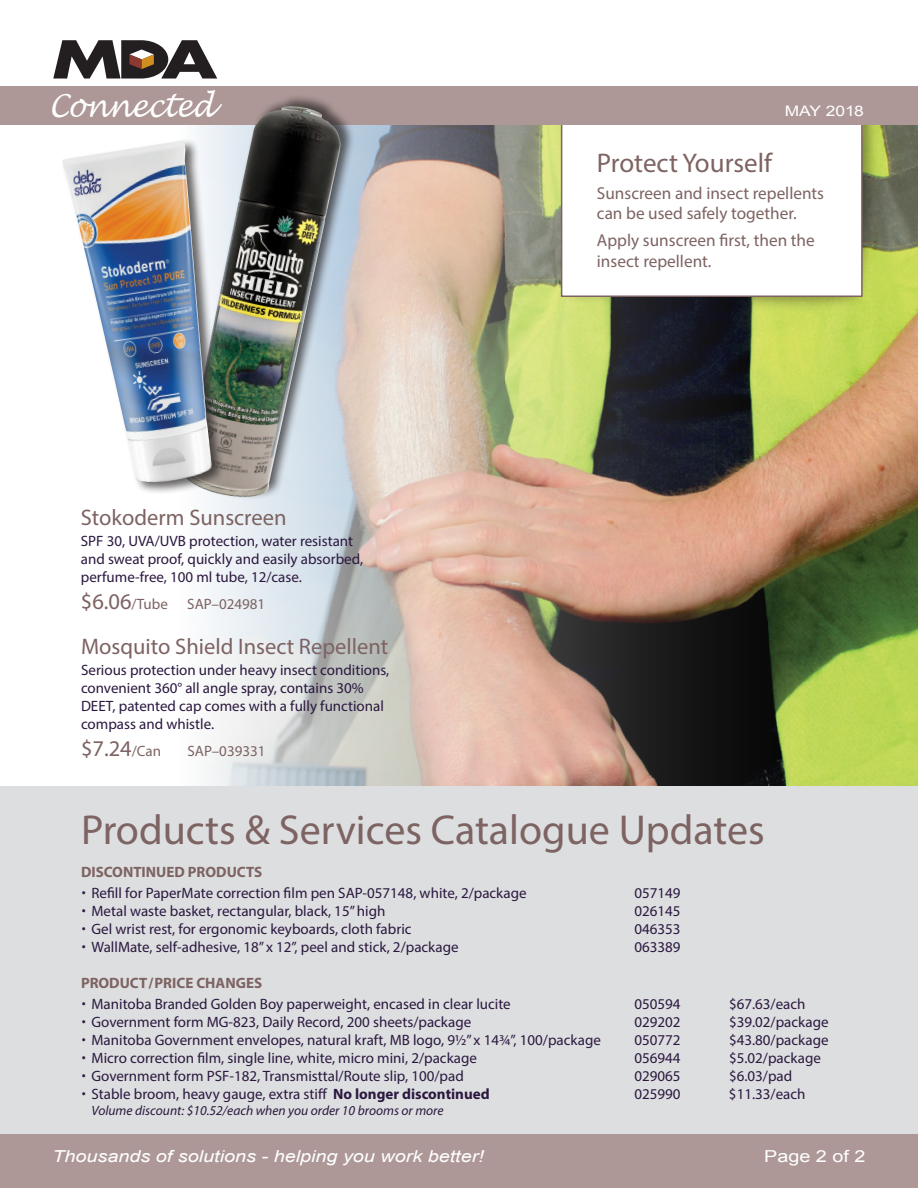
<style>
.page{position:relative;width:918px;height:1188px;background:#fff}
.page>*{position:absolute;margin:0;border:0;box-sizing:border-box;transform-origin:0 0}
.t1{font:42px "Myriad Pro";color:#7d6362}
.t2{font:italic 31.65px "Lucida Handwriting";color:#fff;scale:.88 1}
.t3{font:27px "Myriad Pro";color:#7d6362}
.t4{font:22.5px "Myriad Pro";color:#7d6362}
.t5{font:17.25px "Myriad Pro";color:#7d6362}
.t6{font:italic 16.5px "Arial";color:#fff;scale:1.2 1}
.t7{font:16.5px "Arial";color:#fff;scale:1.2 1}
.t8{font:15px/18px "Myriad Pro";color:#2b183f}
.t9{font:700 15px "Myriad Pro";color:#7d6362}
.t10{font:15px "Myriad Pro";color:#7d6362}
.t11{font:14.55px "Arial";color:#fff;scale:1.2 1}
.t12{font:italic 13.5px "Myriad Pro";color:#2b183f}
.s1{font-size:15px}
.s2{font-weight:700}
</style>
<div class="page">
<img style="left:176px;top:124px;width:742px;height:662px">
<div style="left:0;top:786px;width:918px;height:350px;background:#dddee0"></div>
<div style="left:0;top:1134px;width:918px;height:54px;background:#ad9897"></div>
<div style="left:561px;top:120px;width:302px;height:177px;background:#fff;border:2px solid #7d6362"></div>
<div style="left:0;top:86px;width:918px;height:38px;background:#ad9897"></div>
<svg style="left:53px;top:40px;width:165px;height:39px"></svg>
<div style="left:183px;top:93px;width:172px;height:408px;background:#231f20;opacity:.7"></div>
<img style="left:184px;top:106px;width:156px;height:391px">
<div style="left:62px;top:137px;width:164px;height:358px;background:#231f20;opacity:.7"></div>
<img style="left:62px;top:140px;width:150px;height:342px">
<p class="t2" style="left:49px;top:87px;width:189px">Connected</p>
<p class="t4" style="left:81px;top:503px;width:207px">Stokoderm Sunscreen</p>
<p class="t8" style="left:81px;top:532px;width:284px">SPF 30, UVA/UVB protection, water resistant and sweat proof, quickly and easily absorbed, perfume-free, 100 ml tube, 12/case.</p>
<p class="t4" style="left:81px;top:587px;width:89px">$6.06<span class="s1">/Tube</span></p>
<p class="t10" style="left:187px;top:594px;width:79px">SAP–024981</p>
<p class="t4" style="left:81px;top:632px;width:309px">Mosquito Shield Insect Repellent</p>
<p class="t8" style="left:81px;top:660px;width:310px">Serious protection under heavy insect conditions, convenient 360° all angle spray, contains 30% DEET, patented cap comes with a fully functional compass and whistle.</p>
<p class="t4" style="left:81px;top:734px;width:82px">$7.24<span class="s1">/Can</span></p>
<p class="t10" style="left:188px;top:741px;width:79px">SAP–039331</p>
<p class="t11" style="left:785px;top:101px;width:67px">MAY 2018</p>
<p class="t3" style="left:597px;top:146px;width:177px">Protect Yourself</p>
<p class="t5" style="left:597px;top:182px;width:229px">Sunscreen and insect repellents</p>
<p class="t5" style="left:597px;top:203px;width:201px">can be used safely together.</p>
<p class="t5" style="left:597px;top:230px;width:219px">Apply sunscreen first, then the</p>
<p class="t5" style="left:597px;top:250px;width:116px">insect repellent.</p>
<p class="t1" style="left:81px;top:804px;width:685px">Products &amp; Services Catalogue Updates</p>
<p class="t9" style="left:81px;top:862px;width:183px">DISCONTINUED PRODUCTS</p>
<p class="t8" style="left:81px;top:883px;width:447px"><sup>.</sup> Refill for PaperMate correction film pen SAP-057148, white, 2/package</p>
<p class="t8" style="left:635px;top:883px;width:48px">057149</p>
<p class="t8" style="left:81px;top:901px;width:306px"><sup>.</sup> Metal waste basket, rectangular, black, 15” high</p>
<p class="t8" style="left:635px;top:901px;width:48px">026145</p>
<p class="t8" style="left:81px;top:919px;width:332px"><sup>.</sup> Gel wrist rest, for ergonomic keyboards, cloth fabric</p>
<p class="t8" style="left:635px;top:919px;width:48px">046353</p>
<p class="t8" style="left:81px;top:937px;width:379px"><sup>.</sup> WallMate, self-adhesive, 18” x 12”, peel and stick, 2/package</p>
<p class="t8" style="left:635px;top:937px;width:48px">063389</p>
<p class="t9" style="left:81px;top:973px;width:183px">PRODUCT/PRICE CHANGES</p>
<p class="t8" style="left:81px;top:994px;width:431px"><sup>.</sup> Manitoba Branded Golden Boy paperweight, encased in clear lucite</p>
<p class="t8" style="left:635px;top:994px;width:48px">050594</p>
<p class="t8" style="left:729px;top:994px;width:78px">$67.63/each</p>
<p class="t8" style="left:81px;top:1012px;width:392px"><sup>.</sup> Government form MG-823, Daily Record, 200 sheets/package</p>
<p class="t8" style="left:635px;top:1012px;width:48px">029202</p>
<p class="t8" style="left:729px;top:1012px;width:101px">$39.02/package</p>
<p class="t8" style="left:81px;top:1030px;width:521px"><sup>.</sup> Manitoba Government envelopes, natural kraft, MB logo, 9½” x 14¾”, 100/package</p>
<p class="t8" style="left:635px;top:1030px;width:48px">050772</p>
<p class="t8" style="left:729px;top:1030px;width:101px">$43.80/package</p>
<p class="t8" style="left:81px;top:1048px;width:398px"><sup>.</sup> Micro correction film, single line, white, micro mini, 2/package</p>
<p class="t8" style="left:635px;top:1048px;width:48px">056944</p>
<p class="t8" style="left:729px;top:1048px;width:93px">$5.02/package</p>
<p class="t8" style="left:81px;top:1066px;width:384px"><sup>.</sup> Government form PSF-182, Transmisttal/Route slip, 100/pad</p>
<p class="t8" style="left:635px;top:1066px;width:48px">029065</p>
<p class="t8" style="left:729px;top:1066px;width:65px">$6.03/pad</p>
<p class="t8" style="left:81px;top:1084px;width:410px"><sup>.</sup> Stable broom, heavy gauge, extra stiff <span class="s2">No longer discontinued</span></p>
<p class="t8" style="left:634px;top:1084px;width:48px">025990</p>
<p class="t8" style="left:729px;top:1084px;width:78px">$11.33/each</p>
<p class="t12" style="left:92px;top:1102px;width:354px">Volume discount: $10.52/each when you order 10 brooms or more</p>
<p class="t6" style="left:52px;top:1146px;width:361px">Thousands of solutions - helping you work better!</p>
<p class="t7" style="left:764px;top:1146px;width:86px">Page 2 of 2</p>
</div>
